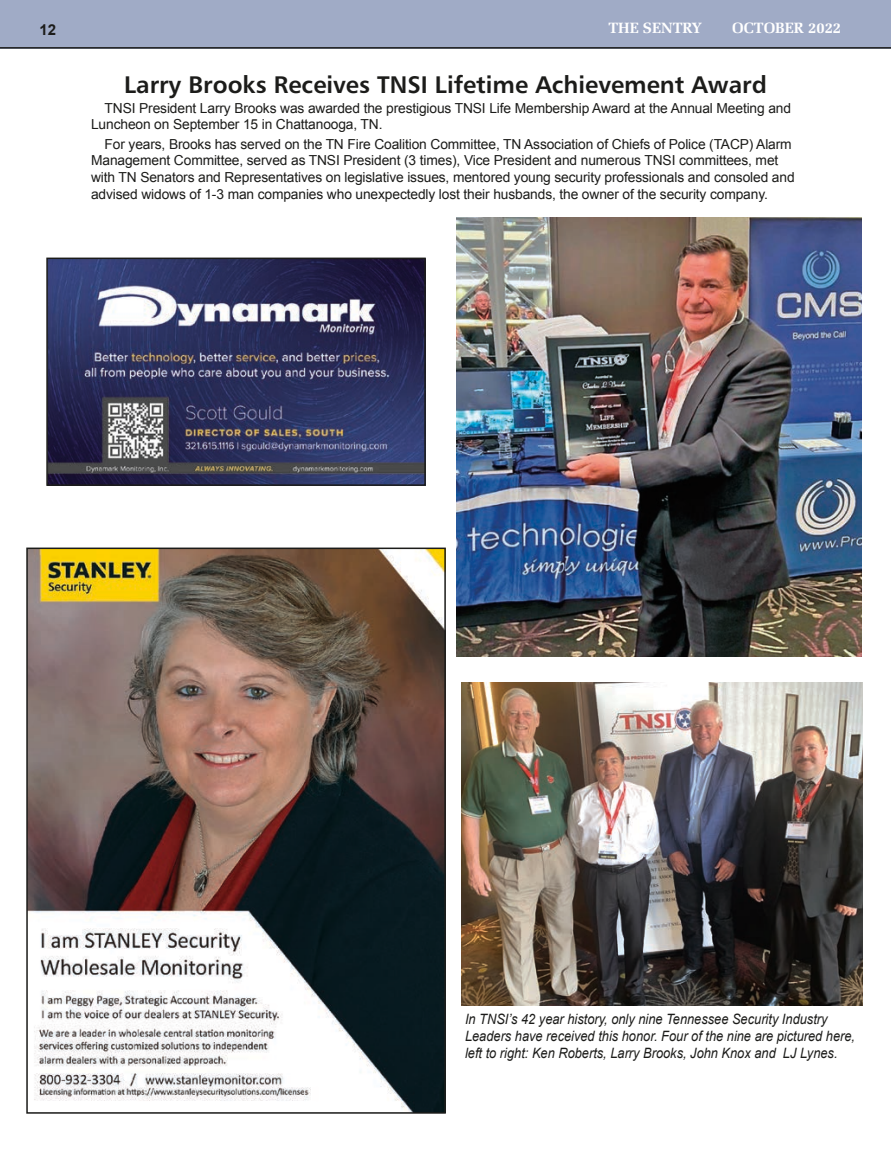
<style>
.page{position:relative;width:891px;height:1161px;background:#fff}
.page>*{position:absolute;margin:0;border:0;box-sizing:border-box;transform-origin:0 0}
.t1{font:24px "Humanist 777 BT Bold B";color:#1c1c1a}
.t2{font:700 15px "Zapf Elliptical 711 BT";color:#fff}
.t3{font:700 15px "Arial";color:#1c1c1a}
.t4{font:italic 14.25px/17.1px "Arial";color:#1c1c1a;scale:.9 1}
.t5{font:13.8px/16.5px "Arial";letter-spacing:-.01em;color:#1c1c1a}
</style>
<div class="page">
<div style="left:0;top:0;width:891px;height:49px;background:#a0abc6"></div>
<hr style="left:0;top:47px;width:891px;height:2px;background:#1c1c1a">
<img style="left:49px;top:261px;width:374px;height:222px">
<div style="left:46px;top:258px;width:380px;height:228px;border:2px solid #1c1c1a"></div>
<img style="left:457px;top:217px;width:405px;height:440px">
<img style="left:462px;top:682px;width:400px;height:324px">
<img style="left:29px;top:551px;width:414px;height:560px">
<div style="left:26px;top:548px;width:420px;height:566px;border:2px solid #1c1c1a"></div>
<p class="t3" style="left:40px;top:20px;width:18px">12</p>
<p class="t2" style="left:608px;top:19px;width:95px">THE SENTRY</p>
<p class="t2" style="left:732px;top:19px;width:111px">OCTOBER 2022</p>
<h1 class="t1" style="left:124px;top:69px;width:644px">Larry Brooks Receives TNSI Lifetime Achievement Award</h1>
<p class="t5" style="left:91px;top:100px;width:702px;text-indent:13px">TNSI President Larry Brooks was awarded the prestigious TNSI Life Membership Award at the Annual Meeting and<br>Luncheon on September 15 in Chattanooga, TN.</p>
<p class="t5" style="left:91px;top:136px;width:705px;text-indent:13px">For years, Brooks has served on the TN Fire Coalition Committee, TN Association of Chiefs of Police (TACP) Alarm Management Committee, served as TNSI President (3 times), Vice President and numerous TNSI committees, met with TN Senators and Representatives on legislative issues, mentored young security professionals and consoled and advised widows of 1-3 man companies who unexpectedly lost their husbands, the owner of the security company.</p>
<p class="t4" style="left:465px;top:1011px;width:435px">In TNSI’s 42 year history, only nine Tennessee Security Industry<br>Leaders have received this honor. Four of the nine are pictured here, left to right: Ken Roberts, Larry Brooks, John Knox and LJ Lynes.</p>
</div>
